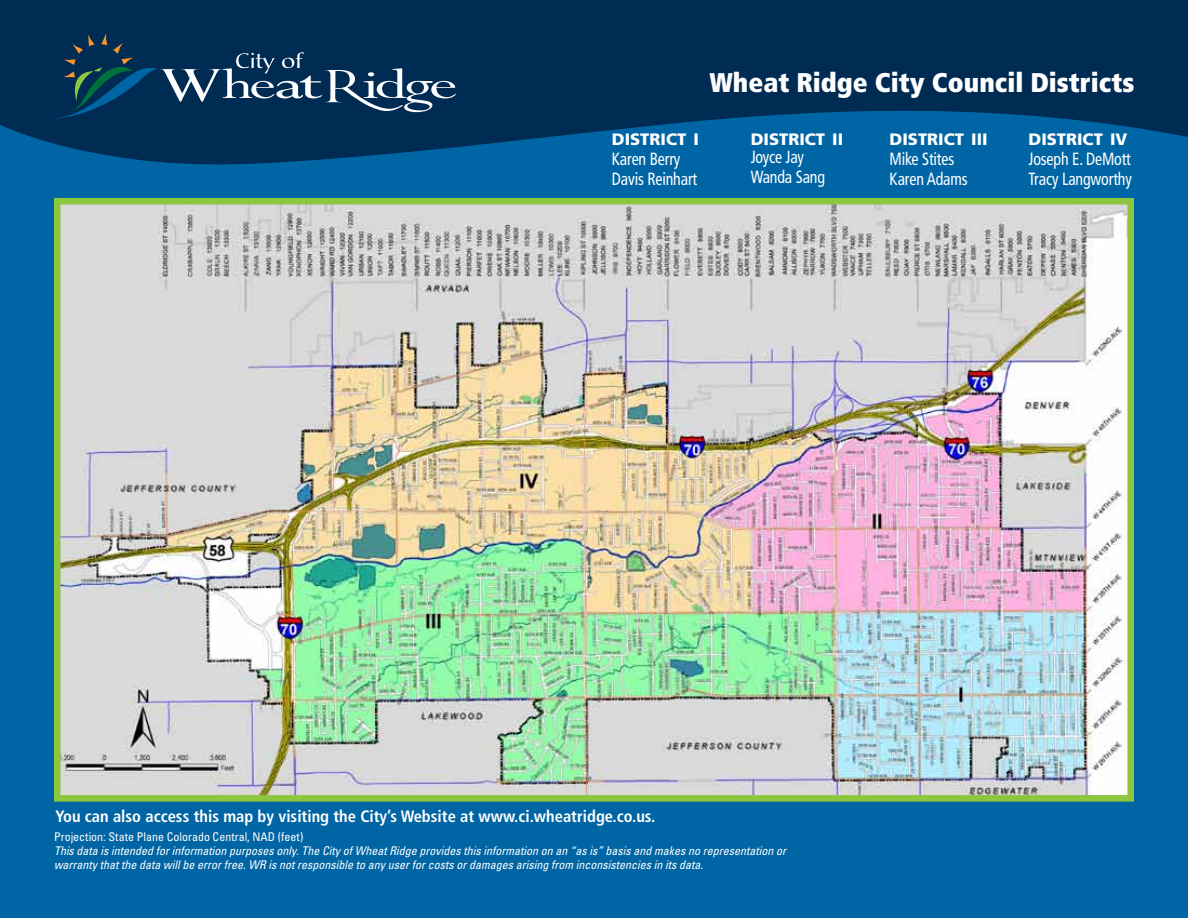
<style>
.page{position:relative;width:1188px;height:918px;background:#fff}
.page>*{position:absolute;margin:0;border:0;box-sizing:border-box;transform-origin:0 0}
.t1{font:900 condensed 27px "Frutiger";color:#fff}
.t2{font:condensed 17.7px/19.6px "Frutiger";letter-spacing:-.01em;color:#fff;scale:.9 1}
.t3{font:700 condensed 16.5px "Frutiger";color:#fff}
.t4{font:900 16.5px "Frutiger";color:#fff}
.t5{font:italic condensed 12px/14.4px "Univers";color:#fff}
.t6{font:condensed 12px "Univers";color:#fff}
</style>
<div class="page">
<div style="left:0;top:106px;width:1188px;height:812px;background:#0065a4"></div>
<svg style="left:0;top:0;width:1188px;height:165px;fill:#002b53"></svg>
<svg style="left:54px;top:33px;width:402px;height:86px;background:#163e61"></svg>
<img style="left:62px;top:206px;width:1064px;height:588px">
<div style="left:54px;top:198px;width:1080px;height:604px;border:7px solid #8dc63f"></div>
<h1 class="t1" style="left:710px;top:66px;width:426px">Wheat Ridge City Council Districts</h1>
<h3 class="t4" style="left:612px;top:130px;width:89px">DISTRICT I</h3>
<h2 class="t2" style="left:612px;top:149px;width:96px">Karen Berry<br>Davis Reinhart</h2>
<h3 class="t4" style="left:751px;top:130px;width:94px">DISTRICT II</h3>
<h2 class="t2" style="left:751px;top:147px;width:84px">Joyce Jay<br>Wanda Sang</h2>
<h3 class="t4" style="left:890px;top:130px;width:100px">DISTRICT III</h3>
<h2 class="t2" style="left:890px;top:149px;width:88px">Mike Stites<br>Karen Adams</h2>
<h3 class="t4" style="left:1029px;top:130px;width:100px">DISTRICT IV</h3>
<h2 class="t2" style="left:1029px;top:149px;width:116px">Joseph E. DeMott<br>Tracy Langworthy</h2>
<h3 class="t3" style="left:56px;top:806px;width:601px">You can also access this map by visiting the City’s Website at www.ci.wheatridge.co.us.</h3>
<p class="t6" style="left:54px;top:829px;width:251px">Projection: State Plane Colorado Central, NAD (feet)</p>
<p class="t5" style="left:54px;top:843px;width:734px">This data is intended for information purposes only. The City of Wheat Ridge provides this information on an “as is” basis and makes no representation or warranty that the data will be error free. WR is not responsible to any user for costs or damages arising from inconsistencies in its data.</p>
</div>
